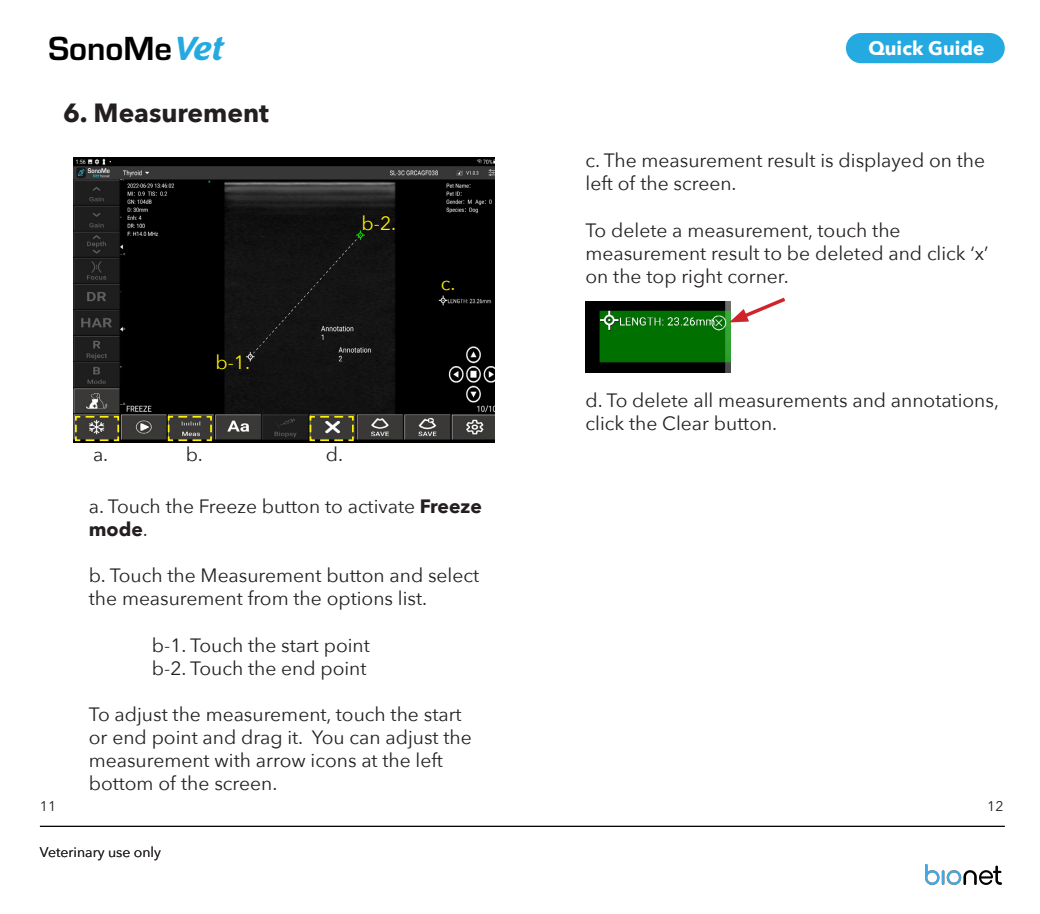
<style>
.page{position:relative;width:1040px;height:914px;background:#fff}
.page>*{position:absolute;margin:0;border:0;box-sizing:border-box;transform-origin:0 0}
.t1{font:700 34.65px "Eurostile";color:#000}
.t2{font:700 26.25px "Avenir Next";color:#231f20}
.t3{font:19.25px/23.1px "Avenir Next";color:#231f20}
.t4{font:700 19.25px "Avenir Next";color:#fff}
.t5{font:19.25px "Avenir Next";color:#fff101}
.t6{font:14px "Avenir Next";color:#231f20}
.s1{font-family:"Congenial";font-style:italic;color:#24aae1}
.s2{font-weight:700}
</style>
<div class="page">
<div style="left:846px;top:33px;width:158px;height:30px;background:#24aae1;border-radius:15px"></div>
<hr style="left:40px;top:825px;width:964px;height:1px;background:#000">
<img style="left:74px;top:157px;width:421px;height:285px">
<img style="left:585px;top:301px;width:145px;height:71px">
<svg style="left:74px;top:415px;width:46px;height:27px"></svg>
<svg style="left:167px;top:415px;width:46px;height:27px"></svg>
<svg style="left:309px;top:415px;width:45px;height:27px"></svg>
<svg style="left:729px;top:297px;width:57px;height:25px"></svg>
<img style="left:925px;top:864px;width:76px;height:20px">
<p class="t1" style="left:48px;top:23px;width:185px">SonoMe<span class="s1">Vet</span></p>
<p class="t4" style="left:868px;top:32px;width:118px">Quick Guide</p>
<p class="t2" style="left:63px;top:90px;width:207px">6. Measurement</p>
<p class="t5" style="left:361px;top:207px;width:36px">b-2.</p>
<p class="t5" style="left:215px;top:346px;width:36px">b-1.</p>
<p class="t3" style="left:93px;top:442px;width:17px">a.</p>
<p class="t3" style="left:186px;top:442px;width:19px">b.</p>
<p class="t3" style="left:326px;top:442px;width:19px">d.</p>
<p class="t5" style="left:441px;top:267px;width:16px">c.</p>
<p class="t3" style="left:89px;top:494px;width:394px">a. Touch the Freeze button to activate <span class="s2">Freeze mode</span>.</p>
<p class="t3" style="left:89px;top:563px;width:392px">b. Touch the Measurement button and select the measurement from the options list.</p>
<p class="t3" style="left:152px;top:632px;width:219px">b-1. Touch the start point</p>
<p class="t3" style="left:152px;top:655px;width:216px">b-2. Touch the end point</p>
<p class="t3" style="left:89px;top:701px;width:384px">To adjust the measurement, touch the start or end point and drag it. You can adjust the measurement with arrow icons at the left bottom of the screen.</p>
<p class="t3" style="left:585px;top:148px;width:401px">c. The measurement result is displayed on the left of the screen.</p>
<p class="t3" style="left:585px;top:217px;width:404px">To delete a measurement, touch the measurement result to be deleted and click ‘x’ on the top right corner.</p>
<p class="t3" style="left:585px;top:387px;width:415px">d. To delete all measurements and annotations, click the Clear button.</p>
<p class="t6" style="left:40px;top:794px;width:18px">11</p>
<p class="t6" style="left:987px;top:794px;width:18px">12</p>
<p class="t6" style="left:40px;top:839px;width:123px">Veterinary use only</p>
</div>
